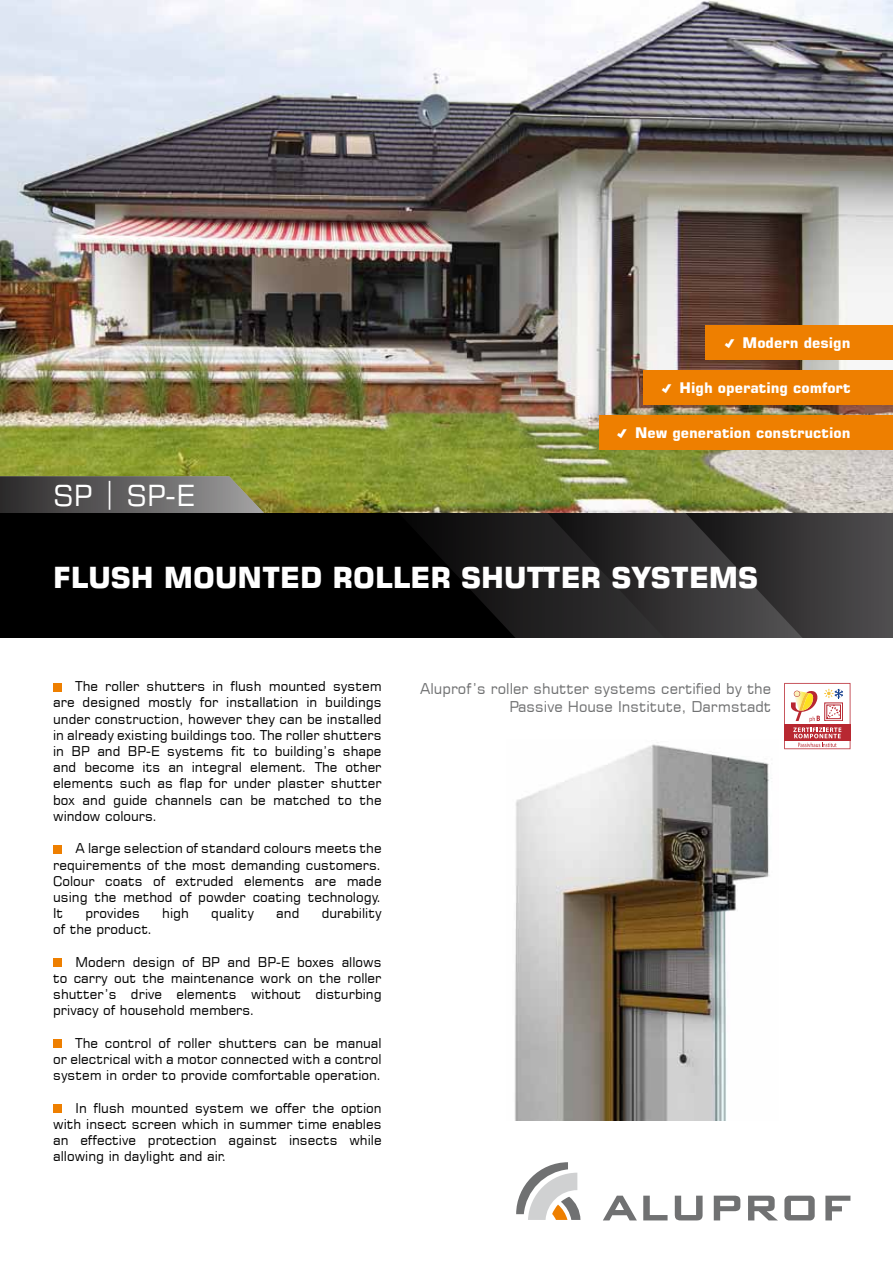
<style>
.page{position:relative;width:893px;height:1263px;background:#fff}
.page>*{position:absolute;margin:0;border:0;box-sizing:border-box;transform-origin:0 0}
.t1{font:28.95px "Square 721 EU Bold";color:#fff}
.t2{font:28.95px "Square 721 EU Normal";color:#fff}
.t3{font:14.85px/18.1px "Square 721 EU Normal";color:#707172;text-align:right}
.t4{font:14.55px "Square 721 EU Bold";color:#fff}
.t5{font:13.5px/16.2px "Square 721 EU Normal";color:#000;text-align:justify}
</style>
<div class="page">
<img style="left:1px;top:0;width:892px;height:513px">
<svg style="left:1px;top:476px;width:272px;height:37px;background:#66655c"></svg>
<div style="left:0;top:513px;width:893px;height:125px;background:#000"></div>
<svg style="left:425px;top:513px;width:113px;height:125px"></svg>
<svg style="left:538px;top:513px;width:355px;height:125px;background:#333233"></svg>
<svg style="left:516px;top:1162px;width:64px;height:58px"></svg>
<svg style="left:643px;top:1196px;width:25px;height:24px"></svg>
<svg style="left:675px;top:1196px;width:28px;height:24px"></svg>
<svg style="left:603px;top:1196px;width:34px;height:24px"></svg>
<svg style="left:714px;top:1196px;width:26px;height:24px"></svg>
<svg style="left:748px;top:1196px;width:29px;height:24px"></svg>
<svg style="left:784px;top:1196px;width:31px;height:24px"></svg>
<svg style="left:825px;top:1196px;width:25px;height:24px"></svg>
<div style="left:53px;top:683px;width:9px;height:8px;background:#ee7f00"></div>
<div style="left:53px;top:845px;width:9px;height:8px;background:#ee7f00"></div>
<div style="left:53px;top:958px;width:9px;height:9px;background:#ee7f00"></div>
<div style="left:53px;top:1039px;width:9px;height:9px;background:#ee7f00"></div>
<div style="left:53px;top:1104px;width:9px;height:8px;background:#ee7f00"></div>
<div style="left:705px;top:325px;width:188px;height:35px;background:#ee7f00"></div>
<div style="left:643px;top:370px;width:250px;height:34px;background:#ee7f00"></div>
<div style="left:600px;top:415px;width:293px;height:34px;background:#ee7f00"></div>
<img style="left:514px;top:742px;width:258px;height:378px">
<svg style="left:784px;top:683px;width:66px;height:66px"></svg>
<img style="left:0;top:0;width:1px;height:513px">
<h1 class="t2" style="left:53px;top:477px;width:143px">SP | SP-E</h1>
<p class="t4" style="left:743px;top:334px;width:109px">Modern design</p>
<p class="t4" style="left:680px;top:379px;width:172px">High operating comfort</p>
<p class="t4" style="left:635px;top:424px;width:217px">New generation construction</p>
<h1 class="t1" style="left:53px;top:559px;width:57px">FLUSH</h1>
<h1 class="t1" style="left:164px;top:559px;width:24px">MOUNTED</h1>
<h1 class="t1" style="left:333px;top:559px;width:150px">ROLLER SHUTTER</h1>
<h1 class="t1" style="left:611px;top:559px;width:62px">SYSTEMS</h1>
<p class="t5" style="left:53px;top:678px;width:330px;text-indent:23px">The roller shutters in flush mounted system are designed mostly for installation in buildings under construction, however they can be installed in already existing buildings too. The roller shutters in BP and BP-E systems fit to building’s shape and become its an integral element. The other elements such as flap for under plaster shutter box and guide channels can be matched to the window colours.</p>
<p class="t5" style="left:53px;top:840px;width:330px;text-indent:23px">A large selection of standard colours meets the requirements of the most demanding customers.<br>Colour coats of extruded elements are made using the method of powder coating technology.<br>It</p>
<p class="t5" style="left:86px;top:905px;width:56px">provides</p>
<p class="t5" style="left:162px;top:905px;width:28px">high</p>
<p class="t5" style="left:211px;top:905px;width:44px">quality</p>
<p class="t5" style="left:276px;top:905px;width:25px">and</p>
<p class="t5" style="left:322px;top:905px;width:61px">durability</p>
<p class="t5" style="left:53px;top:921px;width:101px">of the product.</p>
<p class="t5" style="left:53px;top:953px;width:330px;text-indent:23px">Modern design of BP and BP-E boxes allows to carry out the maintenance work on the roller shutter’s drive elements without disturbing privacy of household members.</p>
<p class="t5" style="left:53px;top:1034px;width:330px;text-indent:23px">The control of roller shutters can be manual or electrical with a motor connected with a control system in order to provide comfortable operation.</p>
<p class="t5" style="left:53px;top:1099px;width:330px;text-indent:23px">In flush mounted system we offer the option with insect screen which in summer time enables an effective protection against insects while allowing in daylight and air.</p>
<p class="t3" style="left:420px;top:679px;width:353px">Aluprof’s roller shutter systems certified by the<br>Passive House Institute, Darmstadt</p>
</div>
